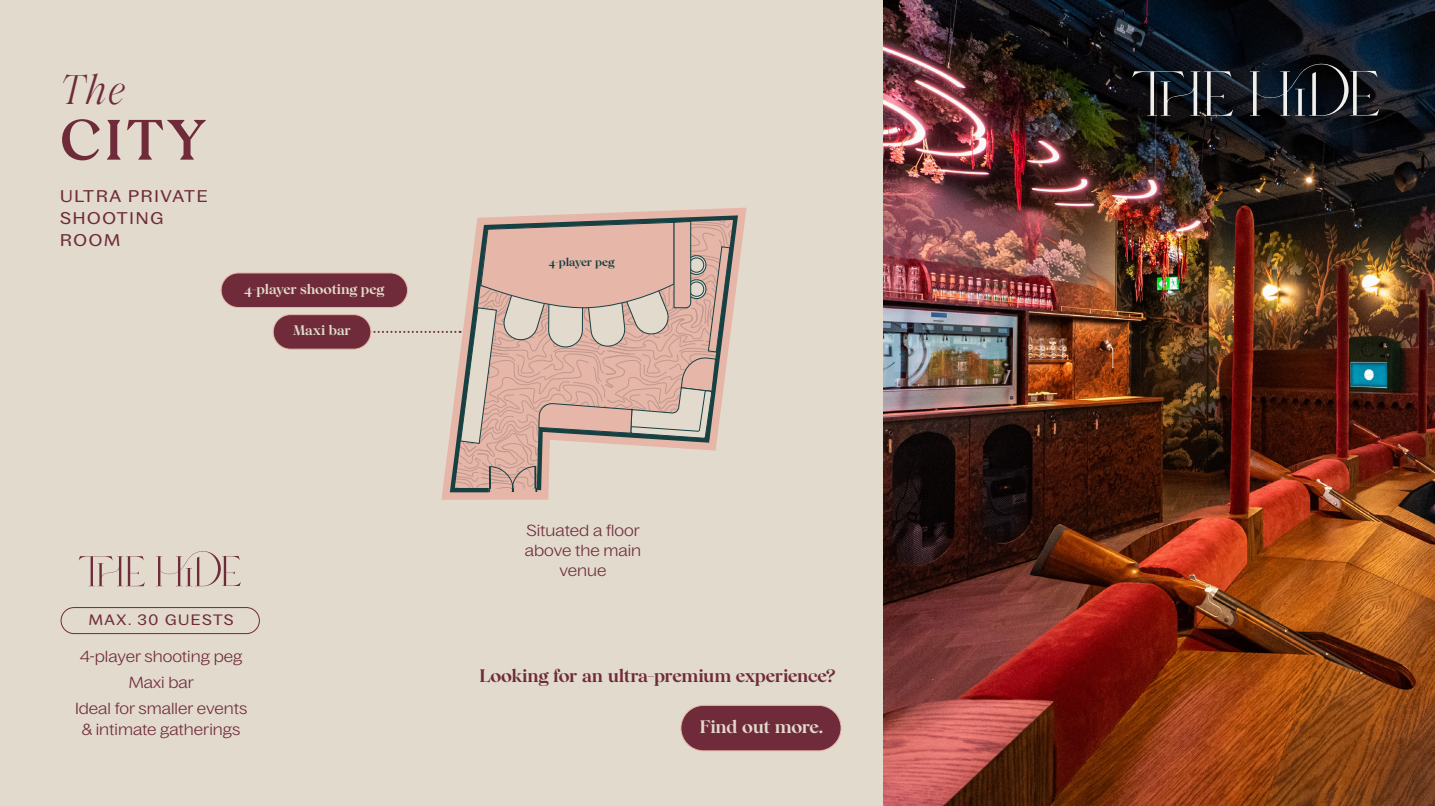
<style>
.page{position:relative;width:1435px;height:806px;background:#fff}
.page>*{position:absolute;margin:0;border:0;box-sizing:border-box;transform-origin:0 0}
.t1{font:700 54px "Morion";color:#6f2b3a}
.t2{font:italic 40px "Wulkan Display";color:#6f2b3a}
.t3{font:700 17.4px "Wulkan Display";letter-spacing:-.015em;color:#6f2b3a;scale:1.09 1}
.t4{font:700 17.4px "Wulkan Display";letter-spacing:-.02em;color:#e2dacd;scale:1.09 1}
.t5{font:16.6px/22px "Bagoss Standard";letter-spacing:.1em;color:#6f2b3a;scale:1.09 1}
.t6{font:300 15.6px/26.4px "Bagoss Standard";color:#6f2b3a;text-align:center;scale:1.09 1}
.t7{font:14.8px "Bagoss Standard";letter-spacing:.1em;color:#6f2b3a;scale:1.09 1}
.t8{font:700 13.4px "Wulkan Display";letter-spacing:-.005em;color:#e2dacd;scale:1.09 1}
.t9{font:700 11px "Wulkan Display";letter-spacing:-.01em;color:#174042;scale:1.09 1}
</style>
<div class="page">
<div style="left:0;top:0;width:884px;height:805px;background:#e2dacd"></div>
<img style="left:884px;top:0;width:550px;height:805px">
<div style="left:61px;top:606px;width:199px;height:27px;border:1px solid #6f2b3a;border-radius:13px"></div>
<div style="left:273px;top:314px;width:98px;height:35px;background:#6f2b3a;border-radius:17px"></div>
<div style="left:273px;top:314px;width:98px;height:35px;border:1px solid #e6b6a8;border-radius:17px"></div>
<div style="left:221px;top:273px;width:186px;height:34px;background:#6f2b3a;border-radius:17px"></div>
<div style="left:221px;top:272px;width:187px;height:35px;border:1px solid #e6b6a8;border-radius:17px"></div>
<svg style="left:441px;top:207px;width:306px;height:293px"></svg>
<svg style="left:447px;top:213px;width:293px;height:281px"></svg>
<svg style="left:488px;top:465px;width:49px;height:26px"></svg>
<svg style="left:338px;top:221px;width:392px;height:222px"></svg>
<svg style="left:1132px;top:71px;width:100px;height:45px;background:#33363b"></svg>
<svg style="left:1249px;top:64px;width:129px;height:52px;background:#2f343b"></svg>
<svg style="left:79px;top:556px;width:66px;height:30px"></svg>
<svg style="left:156px;top:551px;width:85px;height:35px"></svg>
<div style="left:681px;top:705px;width:160px;height:45px;background:#6f2b3a;border-radius:23px"></div>
<div style="left:680px;top:704px;width:161px;height:46px;border:1px solid #e6b6a8;border-radius:23px"></div>
<p class="t2" style="left:60px;top:66px;width:67px">The</p>
<p class="t1" style="left:60px;top:109px;width:148px">CITY</p>
<p class="t5" style="left:60px;top:185px;width:137px">ULTRA PRIVATE<br>SHOOTING<br>ROOM</p>
<p class="t8" style="left:244px;top:281px;width:130px">4-player shooting peg</p>
<p class="t8" style="left:293px;top:322px;width:54px">Maxi bar</p>
<p class="t7" style="left:89px;top:610px;width:134px">MAX. 30 GUESTS</p>
<p class="t6" style="left:75px;top:642px;width:160px">4-player shooting peg<br>Maxi bar<br>Ideal for smaller events</p>
<p class="t6" style="left:82px;top:715px;width:147px">&amp; intimate gatherings</p>
<p class="t9" style="left:548px;top:255px;width:62px">4-player peg</p>
<p class="t6" style="left:525px;top:519px;width:108px;line-height:20.4px">Situated a floor above the main venue</p>
<p class="t3" style="left:479px;top:665px;width:328px">Looking for an ultra-premium experience?</p>
<p class="t4" style="left:700px;top:715px;width:115px">Find out more.</p>
</div>
